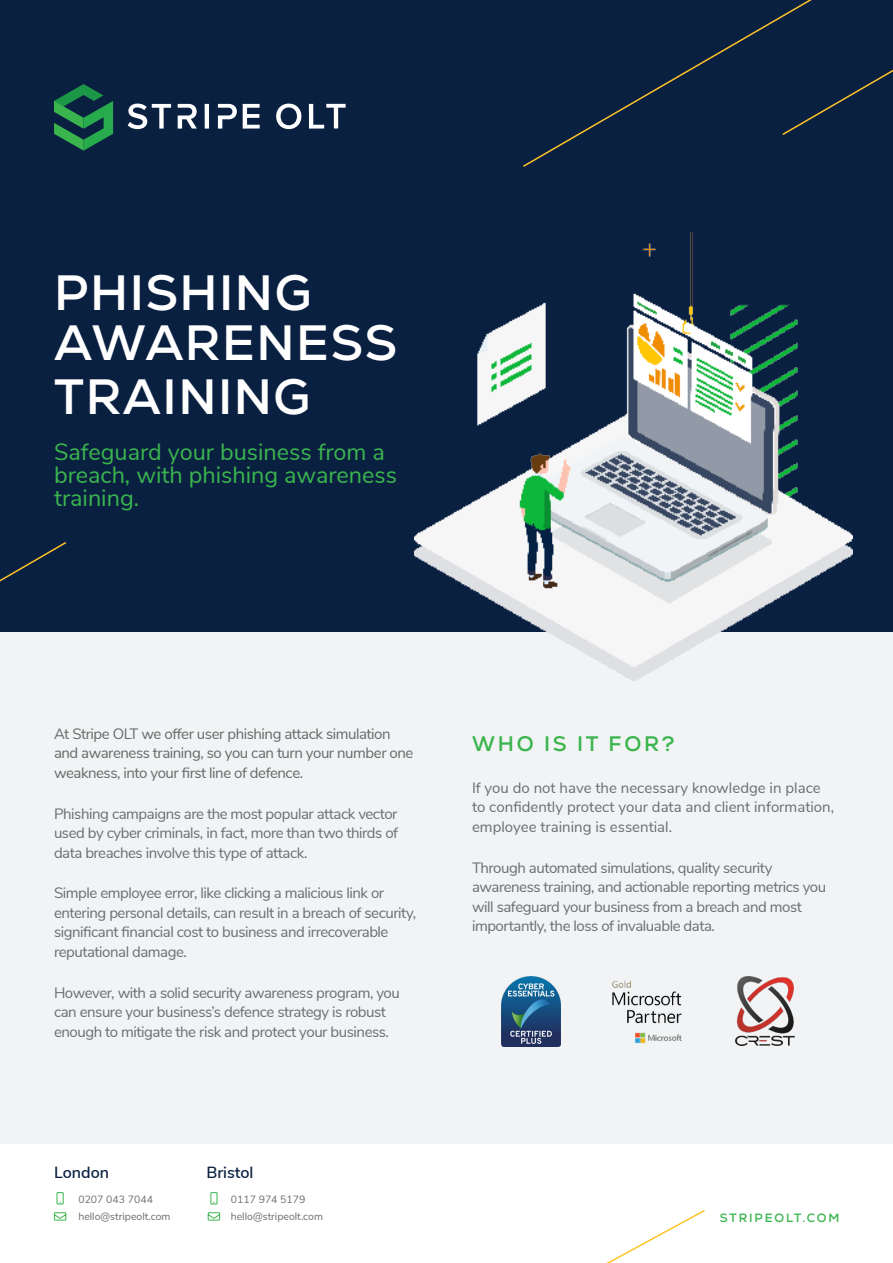
<style>
.page{position:relative;width:893px;height:1263px;background:#fff}
.page>*{position:absolute;margin:0;border:0;box-sizing:border-box;transform-origin:0 0}
.t1{font:700 49.5px "Nexa";letter-spacing:.03em;color:#fff}
.t2{font:23.4px/23.4px "Nunito Sans";color:#3ab54e}
.t3{font:700 21px "Nexa";letter-spacing:.13em;color:#3ab54e}
.t4{font:600 16.2px "Nunito Sans";color:#0a2041}
.t5{font:15px/19.5px "Nunito Sans";letter-spacing:-.03em;color:#6c6d70}
.t6{font:15px/19.5px "Nunito Sans";letter-spacing:-.03em;color:#666969}
.t7{font:15px/19.5px "Nunito Sans";color:#6c6d70}
.t8{font:700 12px "Nexa";letter-spacing:.16em;color:#3ab54e}
.t9{font:10.5px "Nunito Sans";color:#6c6d70}
</style>
<div class="page">
<div style="left:0;top:632px;width:893px;height:512px;background:#f2f3f4"></div>
<div style="left:0;top:0;width:893px;height:631px;background:#0a2041"></div>
<svg style="left:0;top:542px;width:68px;height:90px"></svg>
<svg style="left:523px;top:16px;width:258px;height:151px"></svg>
<svg style="left:781px;top:0;width:112px;height:135px"></svg>
<svg style="left:54px;top:84px;width:59px;height:67px"></svg>
<svg style="left:276px;top:104px;width:25px;height:25px"></svg>
<svg style="left:309px;top:104px;width:37px;height:25px"></svg>
<svg style="left:128px;top:104px;width:43px;height:25px"></svg>
<hr style="left:205px;top:104px;width:4px;height:25px;background:#fff">
<svg style="left:243px;top:104px;width:17px;height:25px"></svg>
<svg style="left:178px;top:104px;width:19px;height:25px"></svg>
<svg style="left:218px;top:104px;width:19px;height:25px"></svg>
<img style="left:415px;top:233px;width:437px;height:447px">
<div style="left:57px;top:1192px;width:7px;height:12px;border:1px solid #3ab54e"></div>
<svg style="left:207px;top:1212px;width:14px;height:9px"></svg>
<svg style="left:53px;top:1212px;width:14px;height:9px"></svg>
<div style="left:211px;top:1192px;width:6px;height:12px;border:1px solid #3ab54e"></div>
<svg style="left:606px;top:1210px;width:99px;height:53px"></svg>
<img style="left:612px;top:980px;width:70px;height:64px">
<img style="left:502px;top:976px;width:59px;height:71px">
<img style="left:736px;top:976px;width:58px;height:70px">
<p class="t1" style="left:54px;top:262px;width:259px">PHISHING</p>
<p class="t1" style="left:54px;top:311px;width:344px">AWARENESS</p>
<p class="t1" style="left:54px;top:366px;width:258px">TRAINING</p>
<p class="t2" style="left:54px;top:438px;width:344px">Safeguard your business from a breach, with phishing awareness training.</p>
<p class="t6" style="left:54px;top:723px;width:361px">At Stripe OLT we offer user phishing attack simulation and awareness training, so you can turn your number one weakness, into your first line of defence.</p>
<p class="t5" style="left:54px;top:803px;width:346px;text-align:justify">Phishing campaigns are the most popular attack vector used by cyber criminals, in fact, more than two thirds of data breaches involve this type of attack.</p>
<p class="t5" style="left:54px;top:882px;width:364px">Simple employee error, like clicking a malicious link or entering personal details, can result in a breach of security, significant financial cost to business and irrecoverable reputational damage.</p>
<p class="t5" style="left:54px;top:982px;width:347px">However, with a solid security awareness program, you can ensure your business’s defence strategy is robust enough to mitigate the risk and protect your business.</p>
<p class="t3" style="left:472px;top:730px;width:204px">WHO IS IT FOR?</p>
<p class="t7" style="left:472px;top:777px;width:364px">If you do not have the necessary knowledge in place to confidently protect your data and client information, employee training is essential.</p>
<p class="t5" style="left:472px;top:857px;width:356px">Through automated simulations, quality security awareness training, and actionable reporting metrics you will safeguard your business from a breach and most importantly, the loss of invaluable data.</p>
<p class="t4" style="left:54px;top:1160px;width:57px">London</p>
<p class="t9" style="left:78px;top:1191px;width:76px">0207 043 7044</p>
<p class="t9" style="left:78px;top:1209px;width:94px">hello@stripeolt.com</p>
<p class="t4" style="left:206px;top:1160px;width:49px">Bristol</p>
<p class="t9" style="left:231px;top:1191px;width:76px">0117 974 5179</p>
<p class="t9" style="left:231px;top:1209px;width:94px">hello@stripeolt.com</p>
<p class="t8" style="left:720px;top:1210px;width:121px">STRIPEOLT.COM</p>
</div>
